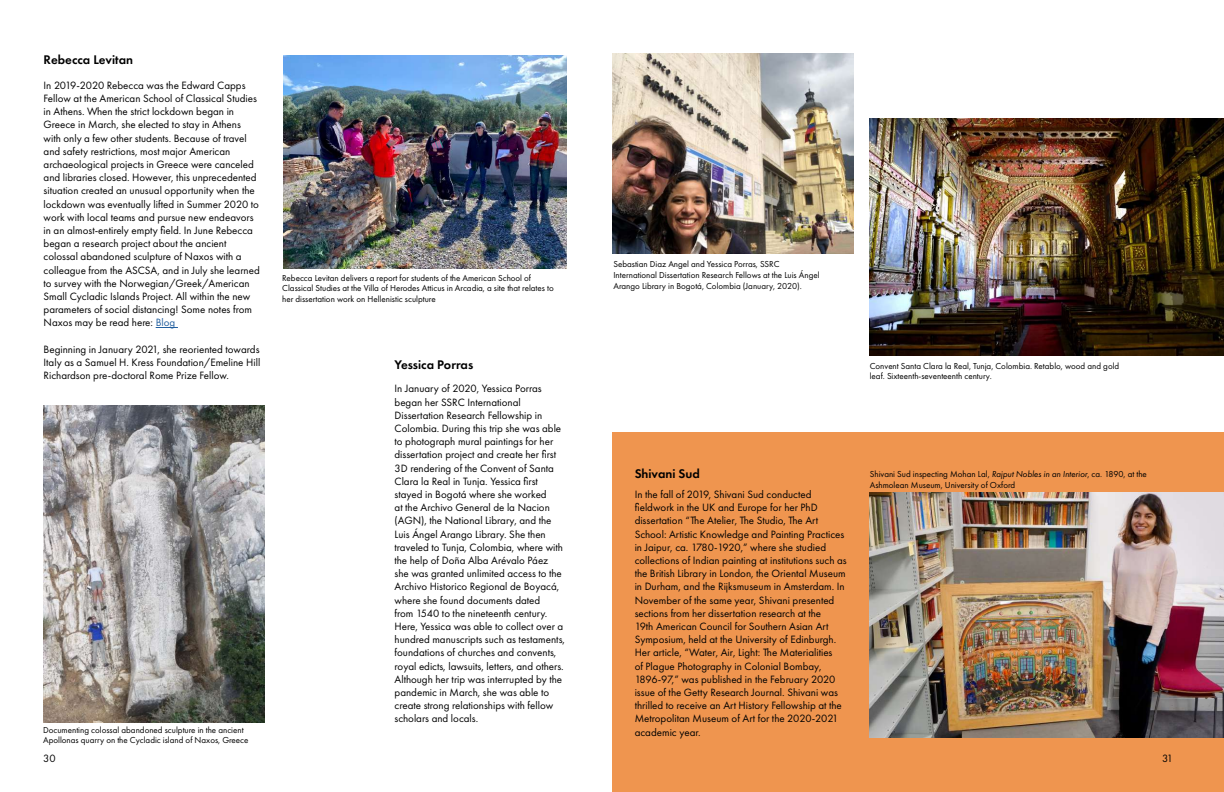
<style>
.page{position:relative;width:1224px;height:792px;background:#fff}
.page>*{position:absolute;margin:0;border:0;box-sizing:border-box;transform-origin:0 0}
.t1{font:600 13px "Futura PT";color:#000}
.t2{font:11px/13.2px "Futura PT";color:#000}
.t3{font:9px/10.8px "Futura PT";color:#000}
.s1{color:#215e9e}
.s2{font-style:italic}
</style>
<div class="page">
<div style="left:612px;top:432px;width:612px;height:360px;background:#ef954f"></div>
<svg style="left:156px;top:327px;width:22px;height:1px"></svg>
<img style="left:44px;top:406px;width:220px;height:316px">
<img style="left:283px;top:56px;width:284px;height:212px">
<img style="left:612px;top:54px;width:242px;height:200px">
<img style="left:870px;top:119px;width:354px;height:236px">
<img style="left:870px;top:492px;width:354px;height:246px">
<p class="t1" style="left:44px;top:51px;width:91px">Rebecca Levitan</p>
<p class="t2" style="left:44px;top:78px;width:218px">In 2019-2020 Rebecca was the Edward Capps Fellow at the American School of Classical Studies in Athens. When the strict lockdown began in Greece in March, she elected to stay in Athens with only a few other students. Because of travel and safety restrictions, most major American archaeological projects in Greece were canceled and libraries closed. However, this unprecedented situation created an unusual opportunity when the lockdown was eventually lifted in Summer 2020 to work with local teams and pursue new endeavors in an almost-entirely empty field. In June Rebecca began a research project about the ancient colossal abandoned sculpture of Naxos with a colleague from the ASCSA, and in July she learned to survey with the Norwegian/Greek/American Small Cycladic Islands Project. All within the new parameters of social distancing! Some notes from Naxos may be read here: <span class="s1">Blog</span></p>
<p class="t2" style="left:44px;top:342px;width:218px;text-align:justify">Beginning in January 2021, she reoriented towards Italy as a Samuel H. Kress Foundation/Emeline Hill Richardson pre-doctoral Rome Prize Fellow.</p>
<p class="t3" style="left:43px;top:724px;width:207px">Documenting colossal abandoned sculpture in the ancient<br>Apollonas quarry on the Cycladic island of Naxos, Greece</p>
<p class="t3" style="left:282px;top:272px;width:273px">Rebecca Levitan delivers a report for students of the American School of<br>Classical Studies at the Villa of Herodes Atticus in Arcadia, a site that relates to her dissertation work on Hellenistic sculpture</p>
<p class="t1" style="left:395px;top:357px;width:80px">Yessica Porras</p>
<p class="t2" style="left:395px;top:382px;width:172px">In January of 2020, Yessica Porras began her SSRC International Dissertation Research Fellowship in Colombia. During this trip she was able to photograph mural paintings for her dissertation project and create her first 3D rendering of the Convent of Santa Clara la Real in Tunja. Yessica first stayed in Bogotá where she worked<br>at the Archivo General de la Nacion (AGN), the National Library, and the Luis Ángel Arango Library. She then traveled to Tunja, Colombia, where with the help of Doña Alba Arévalo Páez she was granted unlimited access to the Archivo Historico Regional de Boyacá, where she found documents dated<br>from 1540 to the nineteenth century.<br>Here, Yessica was able to collect over a hundred manuscripts such as testaments, foundations of churches and convents, royal edicts, lawsuits, letters, and others.<br>Although her trip was interrupted by the pandemic in March, she was able to create strong relationships with fellow scholars and locals.</p>
<p class="t3" style="left:613px;top:259px;width:208px">Sebastian Diaz Angel and Yessica Porras, SSRC<br>International Dissertation Research Fellows at the Luis Ángel<br>Arango Library in Bogotá, Colombia (January, 2020).</p>
<p class="t3" style="left:870px;top:360px;width:251px">Convent Santa Clara la Real, Tunja, Colombia. Retablo, wood and gold leaf. Sixteenth-seventeenth century.</p>
<p class="t1" style="left:635px;top:465px;width:67px">Shivani Sud</p>
<p class="t2" style="left:635px;top:488px;width:214px">In the fall of 2019, Shivani Sud conducted fieldwork in the UK and Europe for her PhD dissertation “The Atelier, The Studio, The Art School: Artistic Knowledge and Painting Practices in Jaipur, ca. 1780-1920,” where she studied collections of Indian painting at institutions such as the British Library in London, the Oriental Museum in Durham, and the Rijksmuseum in Amsterdam. In November of the same year, Shivani presented sections from her dissertation research at the<br>19th American Council for Southern Asian Art Symposium, held at the University of Edinburgh.<br>Her article, “Water, Air, Light: The Materialities<br>of Plague Photography in Colonial Bombay, 1896-97,” was published in the February 2020 issue of the Getty Research Journal. Shivani was thrilled to receive an Art History Fellowship at the Metropolitan Museum of Art for the 2020-2021 academic year.</p>
<p class="t3" style="left:870px;top:468px;width:279px">Shivani Sud inspecting Mohan Lal, <span class="s2">Rajput Nobles in an Interior</span>, ca. 1890, at the<br>Ashmolean Museum, University of Oxford</p>
<p class="t2" style="left:43px;top:752px;width:14px">30</p>
<p class="t2" style="left:1162px;top:752px;width:12px">31</p>
</div>
